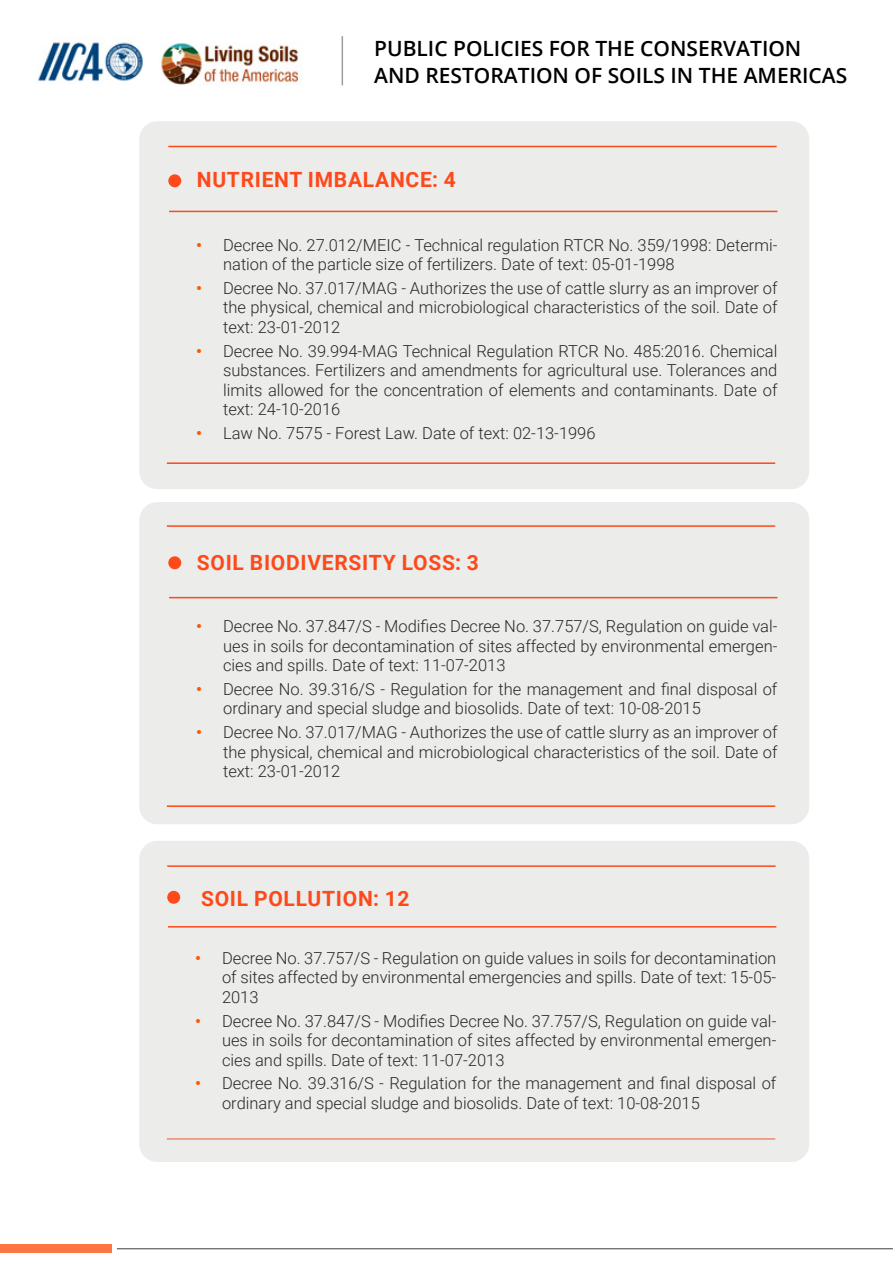
<style>
.page{position:relative;width:893px;height:1263px;background:#fff}
.page>*{position:absolute;margin:0;border:0;box-sizing:border-box;transform-origin:0 0}
.t1{font:600 21px/27px "Open Sans";color:#000}
.t2{font:700 21px "Roboto";letter-spacing:.035em;color:#fe491a}
.t3{font:300 16.5px/19.5px "Roboto";color:#292829;text-align:justify}
.s1{font-weight:700;color:#ff5700}
</style>
<div class="page">
<hr style="left:117px;top:1248px;width:776px;height:1px;background:#3e3e3e">
<div style="left:0;top:1244px;width:112px;height:8px;background:#fe7443"></div>
<img style="left:160px;top:43px;width:142px;height:42px">
<img style="left:38px;top:42px;width:105px;height:39px">
<hr style="left:342px;top:36px;width:1px;height:49px;background:#000">
<div style="left:139px;top:121px;width:670px;height:368px;background:#ececeb;border-radius:18px"></div>
<hr style="left:169px;top:211px;width:608px;height:1px;background:#fe491a">
<hr style="left:168px;top:146px;width:609px;height:1px;background:#fe491a">
<hr style="left:167px;top:462px;width:608px;height:2px;background:#fe491a">
<div style="left:168px;top:174px;width:13px;height:13px;background:#fe491a;border-radius:50%"></div>
<div style="left:139px;top:502px;width:670px;height:322px;background:#ececeb;border-radius:18px"></div>
<hr style="left:169px;top:597px;width:608px;height:1px;background:#fe491a">
<hr style="left:167px;top:525px;width:608px;height:2px;background:#fe491a">
<hr style="left:167px;top:805px;width:608px;height:2px;background:#fe491a">
<div style="left:168px;top:556px;width:13px;height:13px;background:#fe491a;border-radius:50%"></div>
<div style="left:139px;top:841px;width:670px;height:321px;background:#ececeb;border-radius:18px"></div>
<hr style="left:168px;top:926px;width:608px;height:1px;background:#fe491a">
<hr style="left:167px;top:865px;width:609px;height:2px;background:#fe491a">
<div style="left:167px;top:891px;width:13px;height:13px;background:#fe491a;border-radius:50%"></div>
<p class="t1" style="left:374px;top:35px;width:475px">PUBLIC POLICIES FOR THE CONSERVATION<br>AND RESTORATION OF SOILS IN THE AMERICAS</p>
<p class="t2" style="left:197px;top:165px;width:260px">NUTRIENT IMBALANCE: 4</p>
<p class="t3" style="left:223px;top:234px;width:556px;text-indent:-27px"><span class="s1">•</span> Decree No. 27.012/MEIC - Technical regulation RTCR No. 359/1998: Determi&shy;nation of the particle size of fertilizers. Date of text: 05-01-1998</p>
<p class="t3" style="left:223px;top:278px;width:556px;text-indent:-27px"><span class="s1">•</span> Decree No. 37.017/MAG - Authorizes the use of cattle slurry as an improver of the physical, chemical and microbiological characteristics of the soil. Date of text: 23-01-2012</p>
<p class="t3" style="left:223px;top:340px;width:556px;text-indent:-27px"><span class="s1">•</span> Decree No. 39.994-MAG Technical Regulation RTCR No. 485:2016. Chemical substances. Fertilizers and amendments for agricultural use. Tolerances and limits allowed for the concentration of elements and contaminants. Date of text: 24-10-2016</p>
<p class="t3" style="left:196px;top:423px;width:401px"><span class="s1">•</span> Law No. 7575 - Forest Law. Date of text: 02-13-1996</p>
<p class="t2" style="left:197px;top:548px;width:284px">SOIL BIODIVERSITY LOSS: 3</p>
<p class="t3" style="left:223px;top:616px;width:556px;text-indent:-27px"><span class="s1">•</span> Decree No. 37.847/S - Modifies Decree No. 37.757/S, Regulation on guide val&shy;ues in soils for decontamination of sites affected by environmental emergen&shy;cies and spills. Date of text: 11-07-2013</p>
<p class="t3" style="left:223px;top:679px;width:556px;text-indent:-27px"><span class="s1">•</span> Decree No. 39.316/S - Regulation for the management and final disposal of ordinary and special sludge and biosolids. Date of text: 10-08-2015</p>
<p class="t3" style="left:223px;top:722px;width:556px;text-indent:-27px"><span class="s1">•</span> Decree No. 37.017/MAG - Authorizes the use of cattle slurry as an improver of the physical, chemical and microbiological characteristics of the soil. Date of text: 23-01-2012</p>
<p class="t2" style="left:201px;top:883px;width:210px">SOIL POLLUTION: 12</p>
<p class="t3" style="left:222px;top:947px;width:556px;text-indent:-27px"><span class="s1">•</span> Decree No. 37.757/S - Regulation on guide values in soils for decontamination of sites affected by environmental emergencies and spills. Date of text: 15-05- 2013</p>
<p class="t3" style="left:222px;top:1010px;width:556px;text-indent:-27px"><span class="s1">•</span> Decree No. 37.847/S - Modifies Decree No. 37.757/S, Regulation on guide val&shy;ues in soils for decontamination of sites affected by environmental emergen&shy;cies and spills. Date of text: 11-07-2013</p>
<p class="t3" style="left:222px;top:1073px;width:556px;text-indent:-27px"><span class="s1">•</span> Decree No. 39.316/S - Regulation for the management and final disposal of ordinary and special sludge and biosolids. Date of text: 10-08-2015</p>
</div>
